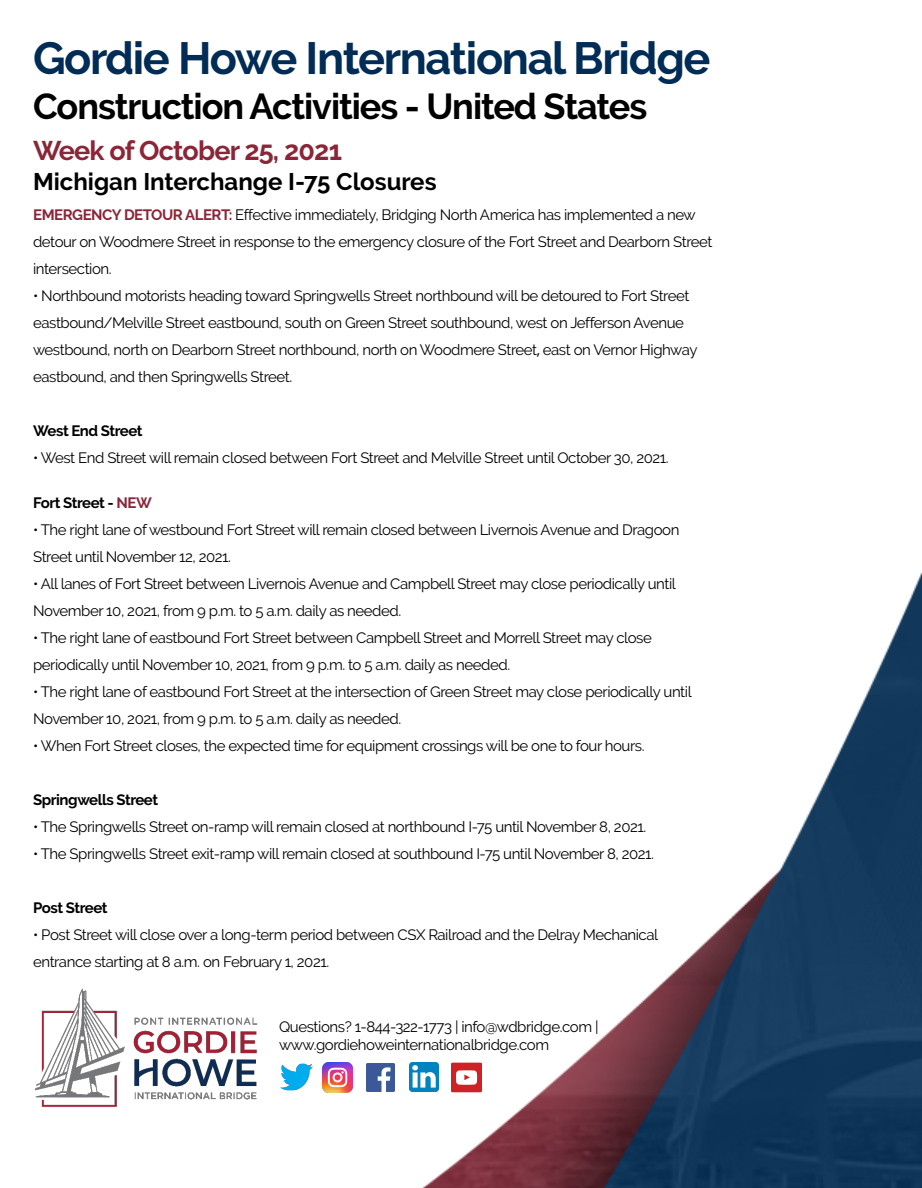
<style>
.page{position:relative;width:922px;height:1188px;background:#fff}
.page>*{position:absolute;margin:0;border:0;box-sizing:border-box;transform-origin:0 0}
.t1{font:700 45px "Raleway";letter-spacing:-.03em;color:#002c55}
.t2{font:700 36px "Raleway";letter-spacing:-.03em;color:#000}
.t3{font:700 27px "Raleway";letter-spacing:-.03em;color:#8b2638}
.t4{font:700 24px "Raleway";color:#000}
.t5{font:15px/27px "Raleway";letter-spacing:-.03em;color:#000}
.t6{font:700 15px "Raleway";letter-spacing:-.03em;color:#000}
.s1{font-weight:700;color:#8b2638}
.s2{font-family:"Myriad Pro"}
.s3{color:#8b2638}
</style>
<div class="page">
<img style="left:325px;top:573px;width:596px;height:615px">
<img style="left:280px;top:1063px;width:33px;height:28px">
<img style="left:367px;top:1063px;width:28px;height:28px">
<img style="left:409px;top:1063px;width:29px;height:29px">
<img style="left:450px;top:1061px;width:32px;height:32px">
<img style="left:322px;top:1062px;width:30px;height:30px">
<img style="left:35px;top:988px;width:223px;height:119px">
<h1 class="t1" style="left:33px;top:32px;width:679px">Gordie Howe International Bridge</h1>
<h2 class="t2" style="left:33px;top:86px;width:615px">Construction Activities - United States</h2>
<h3 class="t3" style="left:33px;top:135px;width:310px">Week of October 25, 2021</h3>
<h3 class="t4" style="left:33px;top:168px;width:405px">Michigan Interchange I-75 Closures</h3>
<p class="t5" style="left:33px;top:201px;width:681px"><span class="s1">EMERGENCY DETOUR ALERT:</span> Effective immediately, Bridging North America has implemented a new detour on Woodmere Street in response to the emergency closure of the Fort Street and Dearborn Street intersection.</p>
<p class="t5" style="left:33px;top:282px;width:666px">• Northbound motorists heading toward Springwells Street northbound will be detoured to Fort Street eastbound/Melville Street eastbound, south on Green Street southbound, west on Jefferson Avenue westbound, north on Dearborn Street northbound, north on Woodmere Street<span class="s2">,</span> east on Vernor Highway eastbound, and then Springwells Street.</p>
<p class="t6" style="left:33px;top:422px;width:111px">West End Street</p>
<p class="t5" style="left:33px;top:444px;width:637px">• West End Street will remain closed between Fort Street and Melville Street until October 30, 2021.</p>
<p class="t6" style="left:33px;top:494px;width:120px">Fort Street - <span class="s3">NEW</span></p>
<p class="t5" style="left:33px;top:516px;width:648px">• The right lane of westbound Fort Street will remain closed between Livernois Avenue and Dragoon<br>Street until November 12, 2021.</p>
<p class="t5" style="left:33px;top:570px;width:644px">• All lanes of Fort Street between Livernois Avenue and Campbell Street may close periodically until<br>November 10, 2021, from 9 p.m. to 5 a.m. daily as needed.</p>
<p class="t5" style="left:33px;top:624px;width:620px">• The right lane of eastbound Fort Street between Campbell Street and Morrell Street may close periodically until November 10, 2021, from 9 p.m. to 5 a.m. daily as needed.</p>
<p class="t5" style="left:33px;top:678px;width:660px">• The right lane of eastbound Fort Street at the intersection of Green Street may close periodically until<br>November 10, 2021, from 9 p.m. to 5 a.m. daily as needed.</p>
<p class="t5" style="left:33px;top:732px;width:613px">• When Fort Street closes, the expected time for equipment crossings will be one to four hours.</p>
<p class="t6" style="left:33px;top:791px;width:127px">Springwells Street</p>
<p class="t5" style="left:33px;top:813px;width:614px">• The Springwells Street on-ramp will remain closed at northbound I-75 until November 8, 2021.</p>
<p class="t5" style="left:33px;top:840px;width:622px">• The Springwells Street exit-ramp will remain closed at southbound I-75 until November 8, 2021.</p>
<p class="t6" style="left:33px;top:899px;width:76px">Post Street</p>
<p class="t5" style="left:33px;top:921px;width:626px">• Post Street will close over a long-term period between CSX Railroad and the Delray Mechanical entrance starting at 8 a.m. on February 1, 2021.</p>
<p class="t5" style="left:279px;top:1017px;width:321px;line-height:18px">Questions? 1-844-322-1773 | info@wdbridge.com | www.gordiehoweinternationalbridge.com</p>
</div>
